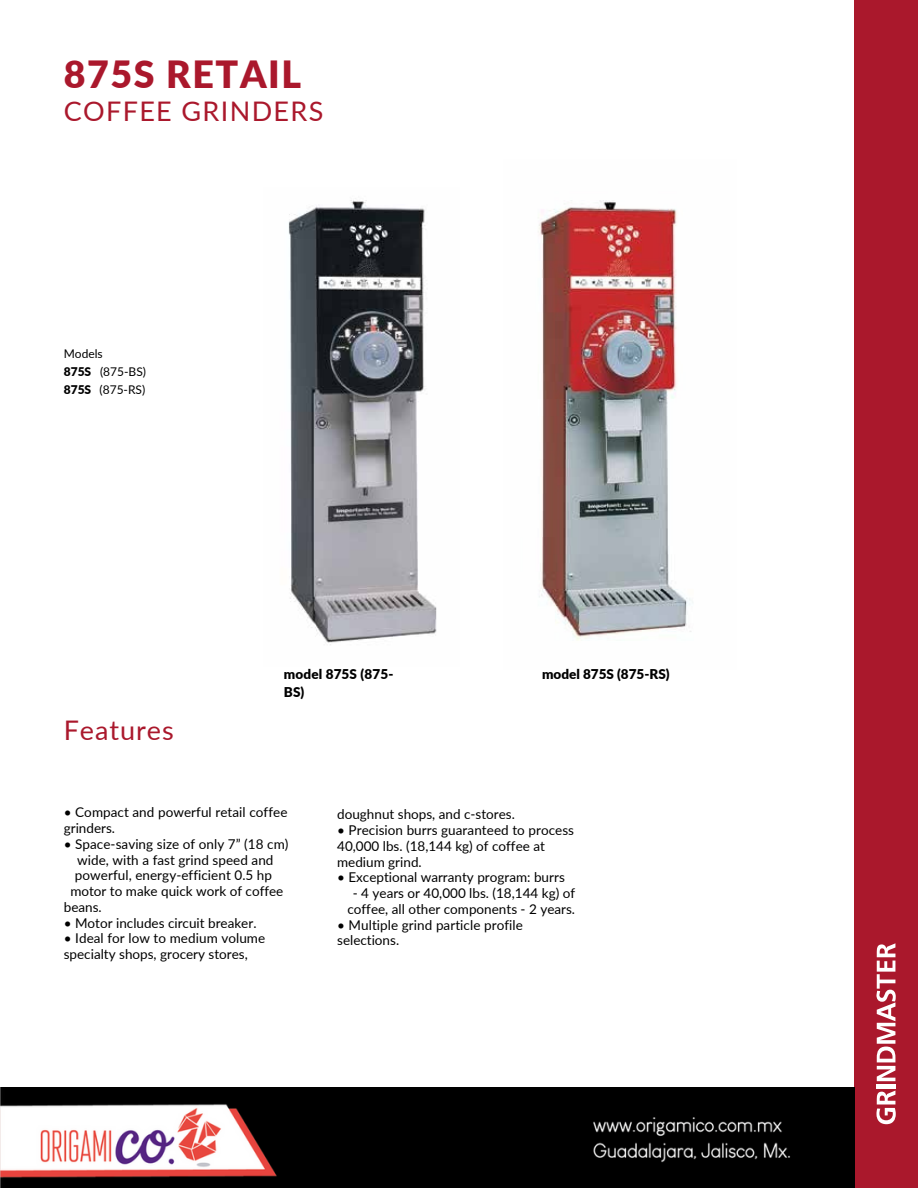
<style>
.page{position:relative;width:918px;height:1188px;background:#fff}
.page>*{position:absolute;margin:0;border:0;box-sizing:border-box;transform-origin:0 0}
.t1{font:900 37.5px "Lato";letter-spacing:.04em;color:#aa182c}
.t2{font:27px "Lato";letter-spacing:.05em;color:#aa182c}
.t3{font:13.5px/15.8px "Lato";color:#000;text-align:center}
.t4{font:900 13.5px/18px "Lato";letter-spacing:.005em;color:#000}
.t5{font:12px/18px "Lato";color:#000}
.s1{font-weight:900}
</style>
<div class="page">
<img style="left:288px;top:200px;width:149px;height:445px">
<img style="left:538px;top:200px;width:155px;height:441px">
<div style="left:854px;top:0;width:64px;height:1188px;background:#aa182c"></div>
<svg style="left:876px;top:1091px;width:20px;height:33px"></svg>
<hr style="left:877px;top:1085px;width:18px;height:3px;background:#fff">
<svg style="left:876px;top:943px;width:20px;height:138px"></svg>
<img style="left:0;top:1088px;width:855px;height:100px">
<p class="t1" style="left:64px;top:51px;width:239px">875S RETAIL</p>
<p class="t2" style="left:64px;top:95px;width:261px">COFFEE GRINDERS</p>
<p class="t5" style="left:64px;top:344px;width:40px">Models</p>
<p class="t5" style="left:64px;top:362px;width:84px"><span class="s1">875S</span> (875-BS)<br><span class="s1">875S</span> (875-RS)</p>
<p class="t2" style="left:64px;top:713px;width:112px">Features</p>
<p class="t4" style="left:284px;top:664px;width:111px">model 875S (875-<br>BS)</p>
<p class="t4" style="left:542px;top:664px;width:129px">model 875S (875-RS)</p>
<p class="t3" style="left:64px;top:804px;width:225px">• Compact and powerful retail coffee</p>
<p class="t3" style="left:64px;top:820px;width:53px">grinders.</p>
<p class="t3" style="left:64px;top:836px;width:226px">• Space-saving size of only 7” (18 cm) wide, with a fast grind speed and powerful, energy-efficient 0.5 hp</p>
<p class="t3" style="left:70px;top:883px;width:215px">motor to make quick work of coffee</p>
<p class="t3" style="left:64px;top:899px;width:39px">beans.</p>
<p class="t3" style="left:64px;top:915px;width:194px">• Motor includes circuit breaker.</p>
<p class="t3" style="left:64px;top:930px;width:203px">• Ideal for low to medium volume</p>
<p class="t3" style="left:64px;top:946px;width:186px">specialty shops, grocery stores,</p>
<p class="t3" style="left:337px;top:806px;width:179px">doughnut shops, and c-stores.</p>
<p class="t3" style="left:337px;top:822px;width:238px">• Precision burrs guaranteed to process</p>
<p class="t3" style="left:337px;top:838px;width:209px">40,000 lbs. (18,144 kg) of coffee at</p>
<p class="t3" style="left:337px;top:854px;width:86px">medium grind.</p>
<p class="t3" style="left:337px;top:869px;width:229px">• Exceptional warranty program: burrs</p>
<p class="t3" style="left:347px;top:885px;width:229px">- 4 years or 40,000 lbs. (18,144 kg) of coffee, all other components - 2 years.</p>
<p class="t3" style="left:337px;top:917px;width:187px">• Multiple grind particle profile</p>
<p class="t3" style="left:337px;top:932px;width:64px">selections.</p>
</div>
